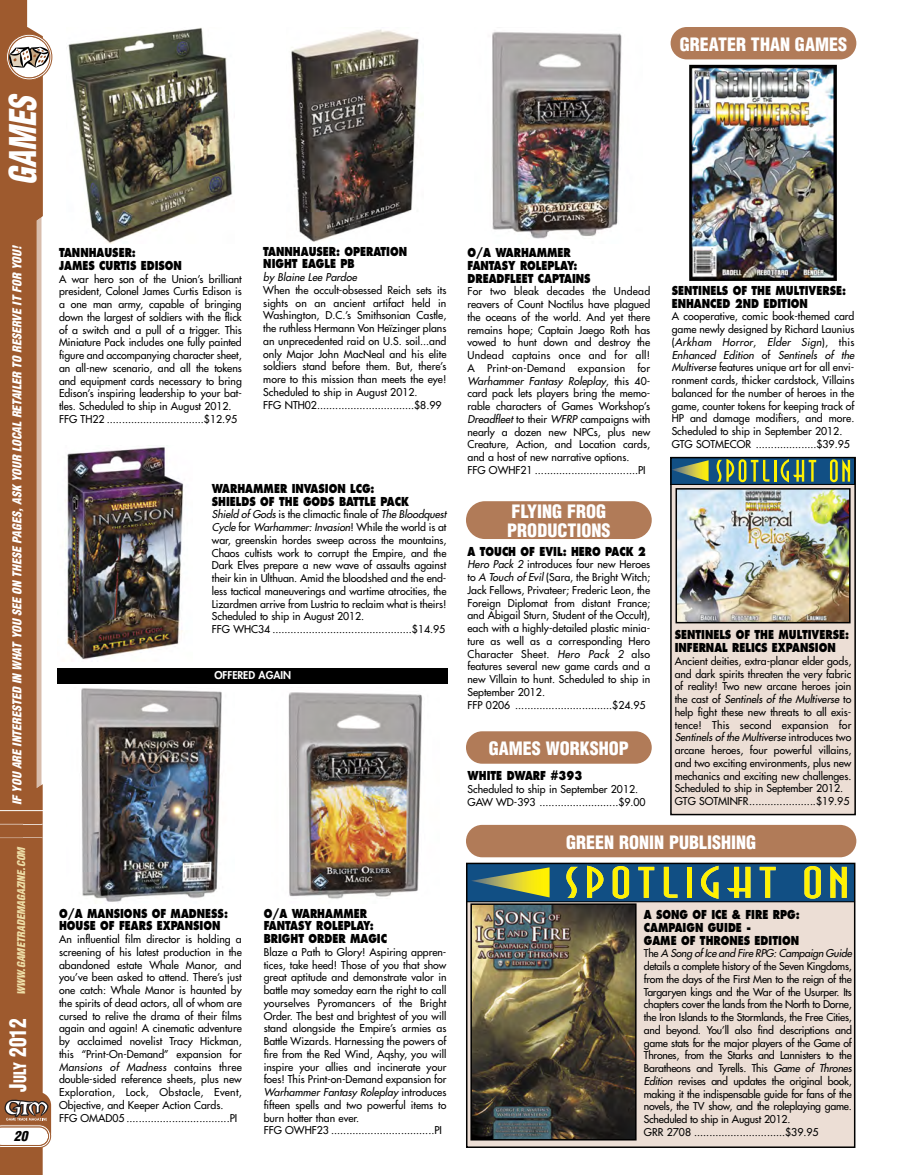
<style>
.page{position:relative;width:905px;height:1175px;background:#fff}
.page>*{position:absolute;margin:0;border:0;box-sizing:border-box;transform-origin:0 0}
.t1{font:italic 900 condensed 36px "Helvetica";color:#fff;scale:.85 1}
.t2{font:900 condensed 22.5px "Helvetica";color:#fff;scale:.85 1}
.t3{font:900 condensed 18px/18.8px "Helvetica";color:#fff}
.t4{font:italic 900 condensed 13.5px "Helvetica";color:#000}
.t5{font:800 12px/12.8px "Futura";color:#000;scale:.8 1}
.t6{font:italic 900 condensed 12px "Helvetica";color:#fff}
.t7{font:10.5px/12.8px "Futura";color:#000}
.t8{font:10.5px/12.8px "Futura";letter-spacing:-.025em;color:#000}
.t9{font:italic 900 condensed 10.5px "Helvetica";color:#eedea7}
.t10{font:italic 10.5px "Futura";color:#000}
.t11{font:800 10.5px "Futura";color:#fff}
.s1{font-size:16.8px}
.s2{font-style:italic}
</style>
<div class="page">
<svg style="left:0;top:0;width:50px;height:1174px;fill:#9e5a2e"></svg>
<svg style="left:0;top:182px;width:47px;height:805px;background:#ad734e"></svg>
<svg style="left:6px;top:33px;width:47px;height:48px"></svg>
<svg style="left:0;top:1099px;width:52px;height:49px"></svg>
<div style="left:466px;top:863px;width:388px;height:284px;background:#ecded5"></div>
<svg style="left:469px;top:865px;width:383px;height:37px;background:#537a61"></svg>
<div style="left:466px;top:862px;width:389px;height:286px;border:2px solid #000"></div>
<img style="left:68px;top:27px;width:164px;height:216px">
<img style="left:291px;top:29px;width:128px;height:213px">
<img style="left:65px;top:447px;width:119px;height:213px">
<img style="left:81px;top:688px;width:141px;height:214px">
<img style="left:288px;top:692px;width:134px;height:207px">
<img style="left:492px;top:32px;width:130px;height:207px">
<div style="left:58px;top:668px;width:390px;height:15px;background:#000"></div>
<div style="left:466px;top:501px;width:185px;height:38px;background:#b17b58;border-radius:19px"></div>
<div style="left:466px;top:731px;width:185px;height:32px;background:#b17b58;border-radius:16px"></div>
<img style="left:692px;top:68px;width:141px;height:210px">
<div style="left:689px;top:65px;width:147px;height:216px;border:2px solid #000"></div>
<div style="left:670px;top:27px;width:186px;height:32px;background:#b17b58;border-radius:16px"></div>
<div style="left:671px;top:457px;width:184px;height:357px;background:#ecded5"></div>
<svg style="left:673px;top:460px;width:179px;height:25px;background:#52785c"></svg>
<div style="left:670px;top:457px;width:185px;height:358px;border:2px solid #000"></div>
<img style="left:678px;top:491px;width:169px;height:129px">
<div style="left:675px;top:488px;width:175px;height:135px;border:2px solid #000"></div>
<div style="left:466px;top:825px;width:390px;height:32px;background:#b17b58;border-radius:16px"></div>
<img style="left:473px;top:906px;width:160px;height:231px">
<div style="left:470px;top:903px;width:166px;height:237px;border:2px solid #000"></div>
<h1 class="t1" style="left:9px;top:185px;width:106px;rotate:-90deg">GAMES</h1>
<h3 class="t3" style="left:680px;top:36px;width:168px">GREATER THAN GAMES</h3>
<p class="t6" style="left:13px;top:805px;width:560px;rotate:-90deg">IF YOU ARE INTERESTED IN WHAT YOU SEE ON THESE PAGES, ASK YOUR LOCAL RETAILER TO RESERVE IT FOR YOU!</p>
<p class="t9" style="left:17px;top:995px;width:151px;rotate:-90deg">WWW.GAMETRADEMAGAZINE.COM</p>
<h2 class="t2" style="left:9px;top:1091px;width:87px;rotate:-90deg">J<span class="s1">ULY</span> 2012</h2>
<p class="t4" style="left:14px;top:1130px;width:15px">20</p>
<p class="t5" style="left:59px;top:247px;width:155px">TANNHAUSER:<br>JAMES CURTIS EDISON</p>
<p class="t7" style="left:59px;top:273px;width:184px">A war hero son of the Union’s brilliant president, Colonel James Curtis Edison is a one man army, capable of bringing down the largest of soldiers with the flick of a switch and a pull of a trigger. This Miniature Pack includes one fully painted figure and accompanying character sheet, an all-new scenario, and all the tokens and equipment cards necessary to bring Edison’s inspiring leadership to your bat&shy;tles. Scheduled to ship in August 2012.<br>FFG TH22 ................................$12.95</p>
<p class="t5" style="left:263px;top:246px;width:181px">TANNHAUSER: OPERATION<br>NIGHT EAGLE PB</p>
<p class="t10" style="left:263px;top:272px;width:95px">by Blaine Lee Pardoe</p>
<p class="t7" style="left:263px;top:284px;width:185px">When the occult-obsessed Reich sets its sights on an ancient artifact held in Washington, D.C.’s Smithsonian Castle, the ruthless Hermann Von Heïzinger plans an unprecedented raid on U.S. soil...and only Major John MacNeal and his elite soldiers stand before them. But, there’s more to this mission than meets the eye!<br>Scheduled to ship in August 2012.<br>FFG NTH02................................$8.99</p>
<p class="t5" style="left:212px;top:483px;width:248px">WARHAMMER INVASION LCG:<br>SHIELDS OF THE GODS BATTLE PACK</p>
<p class="t7" style="left:212px;top:509px;width:236px"><span class="s2">Shield of Gods</span> is the climactic finale of <span class="s2">The Bloodquest Cycle</span> for <span class="s2">Warhammer: Invasion</span>! While the world is at war, greenskin hordes sweep across the mountains, Chaos cultists work to corrupt the Empire, and the Dark Elves prepare a new wave of assaults against their kin in Ulthuan. Amid the bloodshed and the end&shy;less tactical maneuverings and wartime atrocities, the Lizardmen arrive from Lustria to reclaim what is theirs!<br>Scheduled to ship in August 2012.<br>FFG WHC34 ..............................................$14.95</p>
<p class="t11" style="left:214px;top:670px;width:78px">OFFERED AGAIN</p>
<p class="t5" style="left:467px;top:247px;width:155px">O/A WARHAMMER<br>FANTASY ROLEPLAY:<br>DREADFLEET CAPTAINS</p>
<p class="t7" style="left:467px;top:286px;width:184px">For two bleak decades the Undead reavers of Count Noctilus have plagued the oceans of the world. And yet there remains hope; Captain Jaego Roth has vowed to hunt down and destroy the Undead captains once and for all!<br>A Print-on-Demand expansion for <span class="s2">Warhammer Fantasy Roleplay</span>, this 40- card pack lets players bring the memo&shy;rable characters of Games Workshop’s <span class="s2">Dreadfleet</span> to their <span class="s2">WFRP</span> campaigns with nearly a dozen new NPCs, plus new Creature, Action, and Location cards, and a host of new narrative options.<br>FFG OWHF21 ..................................PI</p>
<p class="t5" style="left:671px;top:285px;width:219px">SENTINELS OF THE MULTIVERSE:<br>ENHANCED 2ND EDITION</p>
<p class="t7" style="left:671px;top:311px;width:184px">A cooperative, comic book-themed card game newly designed by Richard Launius (<span class="s2">Arkham Horror</span>, <span class="s2">Elder Sign</span>), this <span class="s2">Enhanced Edition</span> of <span class="s2">Sentinels of the Multiverse</span> features unique art for all envi&shy;ronment cards, thicker cardstock, Villains balanced for the number of heroes in the game, counter tokens for keeping track of HP and damage modifiers, and more.<br>Scheduled to ship in September 2012.<br>GTG SOTMECOR ....................$39.95</p>
<h3 class="t3" style="left:507px;top:504px;width:105px">FLYING FROG<br>PRODUCTIONS</h3>
<p class="t5" style="left:467px;top:546px;width:224px">A TOUCH OF EVIL: HERO PACK 2</p>
<p class="t7" style="left:467px;top:559px;width:184px"><span class="s2">Hero Pack 2</span> introduces four new Heroes to <span class="s2">A Touch of Evil</span> (Sara, the Bright Witch; Jack Fellows, Privateer; Frederic Leon, the Foreign Diplomat from distant France; and Abigail Sturn, Student of the Occult), each with a highly-detailed plastic minia&shy;ture as well as a corresponding Hero Character Sheet. <span class="s2">Hero Pack 2</span> also features several new game cards and a new Villain to hunt. Scheduled to ship in September 2012.<br>FFP 0206 ................................$24.95</p>
<h3 class="t3" style="left:489px;top:740px;width:142px">GAMES WORKSHOP</h3>
<p class="t5" style="left:674px;top:629px;width:219px">SENTINELS OF THE MULTIVERSE:<br>INFERNAL RELICS EXPANSION</p>
<p class="t7" style="left:674px;top:655px;width:178px">Ancient deities, extra-planar elder gods, and dark spirits threaten the very fabric of reality! Two new arcane heroes join the cast of <span class="s2">Sentinels of the Multiverse</span> to help fight these new threats to all exis&shy;tence! This second expansion for <span class="s2">Sentinels of the Multiverse</span> introduces two arcane heroes, four powerful villains, and two exciting environments, plus new mechanics and exciting new challenges.<br>Scheduled to ship in September 2012.<br>GTG SOTMINFR......................$19.95</p>
<h3 class="t3" style="left:566px;top:834px;width:191px">GREEN RONIN PUBLISHING</h3>
<p class="t5" style="left:467px;top:770px;width:145px">WHITE DWARF #393</p>
<p class="t7" style="left:467px;top:783px;width:180px">Scheduled to ship in September 2012.<br>GAW WD-393 ..........................$9.00</p>
<p class="t5" style="left:59px;top:907px;width:213px">O/A MANSIONS OF MADNESS:<br>HOUSE OF FEARS EXPANSION</p>
<p class="t7" style="left:59px;top:933px;width:184px">An influential film director is holding a screening of his latest production in the abandoned estate Whale Manor, and you’ve been asked to attend. There’s just one catch: Whale Manor is haunted by the spirits of dead actors, all of whom are cursed to relive the drama of their films again and again! A cinematic adventure by acclaimed novelist Tracy Hickman, this “Print-On-Demand” expansion for <span class="s2">Mansions of Madness</span> contains three double-sided reference sheets, plus new Exploration, Lock, Obstacle, Event, Objective, and Keeper Action Cards.<br>FFG OMAD05 ..................................PI</p>
<p class="t5" style="left:264px;top:907px;width:156px">O/A WARHAMMER<br>FANTASY ROLEPLAY:<br>BRIGHT ORDER MAGIC</p>
<p class="t7" style="left:264px;top:946px;width:184px">Blaze a Path to Glory! Aspiring appren&shy;tices, take heed! Those of you that show great aptitude and demonstrate valor in battle may someday earn the right to call yourselves Pyromancers of the Bright Order. The best and brightest of you will stand alongside the Empire’s armies as Battle Wizards. Harnessing the powers of fire from the Red Wind, Aqshy, you will inspire your allies and incinerate your foes! This Print-on-Demand expansion for <span class="s2">Warhammer Fantasy Roleplay</span> introduces fifteen spells and two powerful items to burn hotter than ever.<br>FFG OWHF23 ..................................PI</p>
<p class="t5" style="left:643px;top:909px;width:196px">A SONG OF ICE &amp; FIRE RPG:<br>CAMPAIGN GUIDE -<br>GAME OF THRONES EDITION</p>
<p class="t8" style="left:643px;top:947px;width:209px">The <span class="s2">A Song of Ice and Fire RPG: Campaign Guide </span>details a complete history of the Seven Kingdoms, from the days of the First Men to the reign of the Targaryen kings and the War of the Usurper. Its chapters cover the lands from the North to Dorne, the Iron Islands to the Stormlands, the Free Cities, and beyond. You’ll also find descriptions and game stats for the major players of the Game of Thrones, from the Starks and Lannisters to the Baratheons and Tyrells. This <span class="s2">Game of Thrones Edition</span> revises and updates the original book, making it the indispensable guide for fans of the novels, the TV show, and the roleplaying game.<br>Scheduled to ship in August 2012.<br>GRR 2708 ..............................$39.95</p>
</div>
